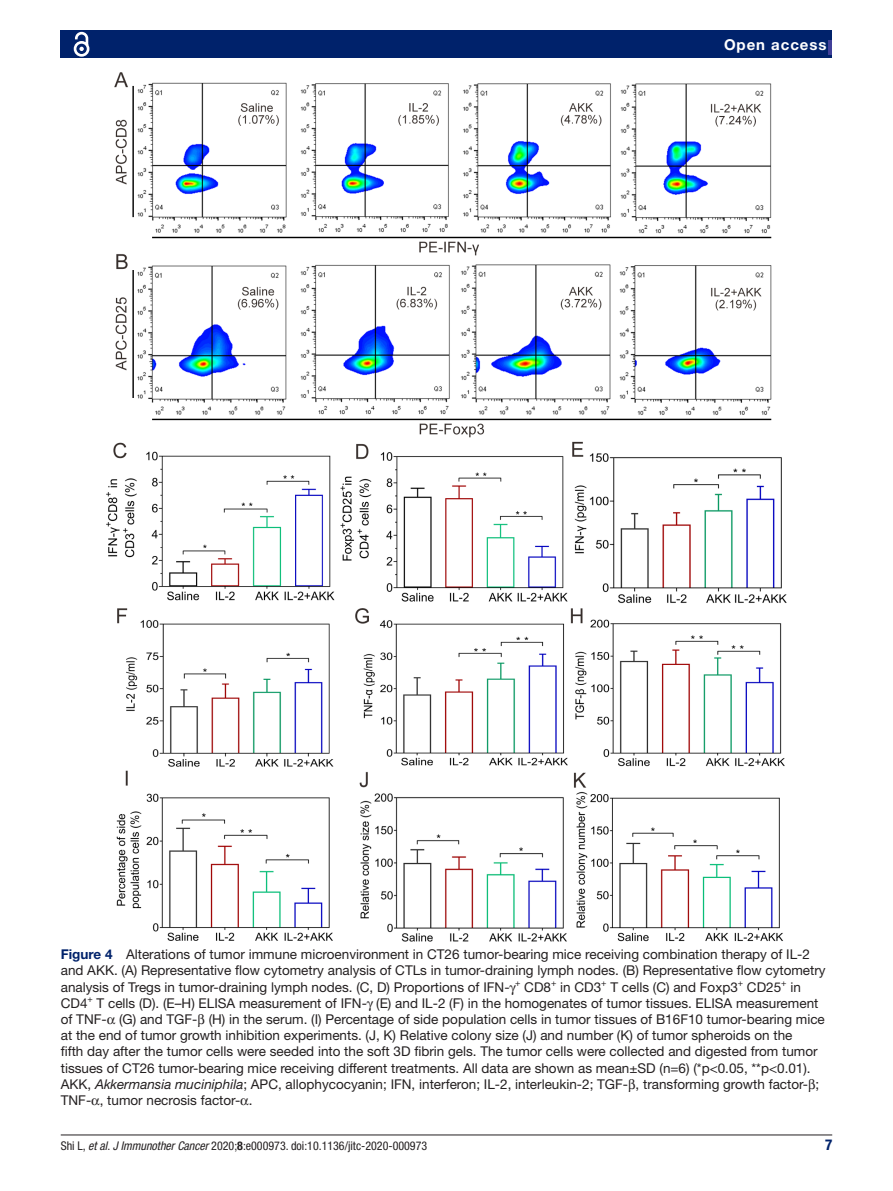
<style>
.page{position:relative;width:893px;height:1191px;background:#fff}
.page>*{position:absolute;margin:0;border:0;box-sizing:border-box;transform-origin:0 0}
.t1{font:700 15px "Helvetica Neue LT Std";letter-spacing:.065em;color:#fff}
.t2{font:700 condensed 15px "Helvetica Neue LT Std";color:#00226b}
.t3{font:13.5px/16.2px "Helvetica Neue LT Std";color:#231f20}
.t4{font:condensed 12px "Helvetica Neue LT Std";color:#231f20}
.t5{font:9px "Helvetica Neue LT Std";color:#231f20}
.s1{font-weight:700;color:#00226b}
.s2{font-style:italic}
.s3{font-weight:700}
</style>
<div class="page">
<hr style="left:61px;top:1134px;width:771px;height:1px;background:#231f20">
<div style="left:61px;top:31px;width:771px;height:27px;background:#00226b"></div>
<hr style="left:828px;top:40px;width:4px;height:15px;background:#414099">
<svg style="left:73px;top:31px;width:17px;height:26px"></svg>
<img style="left:106px;top:73px;width:680px;height:868px">
<p class="t1" style="left:724px;top:35px;width:104px">Open access</p>
<p class="t3" style="left:61px;top:946px;width:766px"><span class="s1">Figure 4</span> Alterations of tumor immune microenvironment in CT26 tumor-bearing mice receiving combination therapy of IL-2 and AKK. (A) Representative flow cytometry analysis of CTLs in tumor-draining lymph nodes. (B) Representative flow cytometry analysis of Tregs in tumor-draining lymph nodes. (C, D) Proportions of IFN-</p>
<p class="t5" style="left:515px;top:977px;width:7px">+</p>
<p class="t3" style="left:524px;top:978px;width:28px">CD8</p>
<p class="t5" style="left:551px;top:977px;width:7px">+</p>
<p class="t3" style="left:560px;top:978px;width:43px">in CD3</p>
<p class="t5" style="left:601px;top:977px;width:7px">+</p>
<p class="t3" style="left:610px;top:978px;width:129px">T cells (C) and Foxp3</p>
<p class="t5" style="left:738px;top:977px;width:7px">+</p>
<p class="t3" style="left:747px;top:978px;width:36px">CD25</p>
<p class="t5" style="left:781px;top:977px;width:7px">+</p>
<p class="t3" style="left:61px;top:978px;width:766px;text-indent:730px">in CD4<sup>+</sup> T cells (D). (E–H) ELISA measurement of IFN- (E) and IL-2 (F) in the homogenates of tumor tissues. ELISA measurement of TNF- (G) and TGF- (H) in the serum. (I) Percentage of side population cells in tumor tissues of B16F10 tumor-bearing mice at the end of tumor growth inhibition experiments. (J, K) Relative colony size (J) and number (K) of tumor spheroids on the<br>fifth day after the tumor cells were seeded into the soft 3D fibrin gels. The tumor cells were collected and digested from tumor tissues of CT26 tumor-bearing mice receiving different treatments. All data are shown as mean±SD (n=6) (*p&lt;0.05, **p&lt;0.01).<br>AKK, <span class="s2">Akkermansia muciniphila</span>; APC, allophycocyanin; IFN, interferon; IL-2, interleukin-2; TGF- , transforming growth factor- ; TNF- , tumor necrosis factor- .</p>
<p class="t4" style="left:61px;top:1138px;width:368px">Shi L, <span class="s2">et al</span>. <span class="s2">J Immunother Cancer</span> 2020;<span class="s3">8</span>:e000973. doi:10.1136/jitc-2020-000973</p>
<p class="t2" style="left:825px;top:1135px;width:9px">7</p>
</div>
